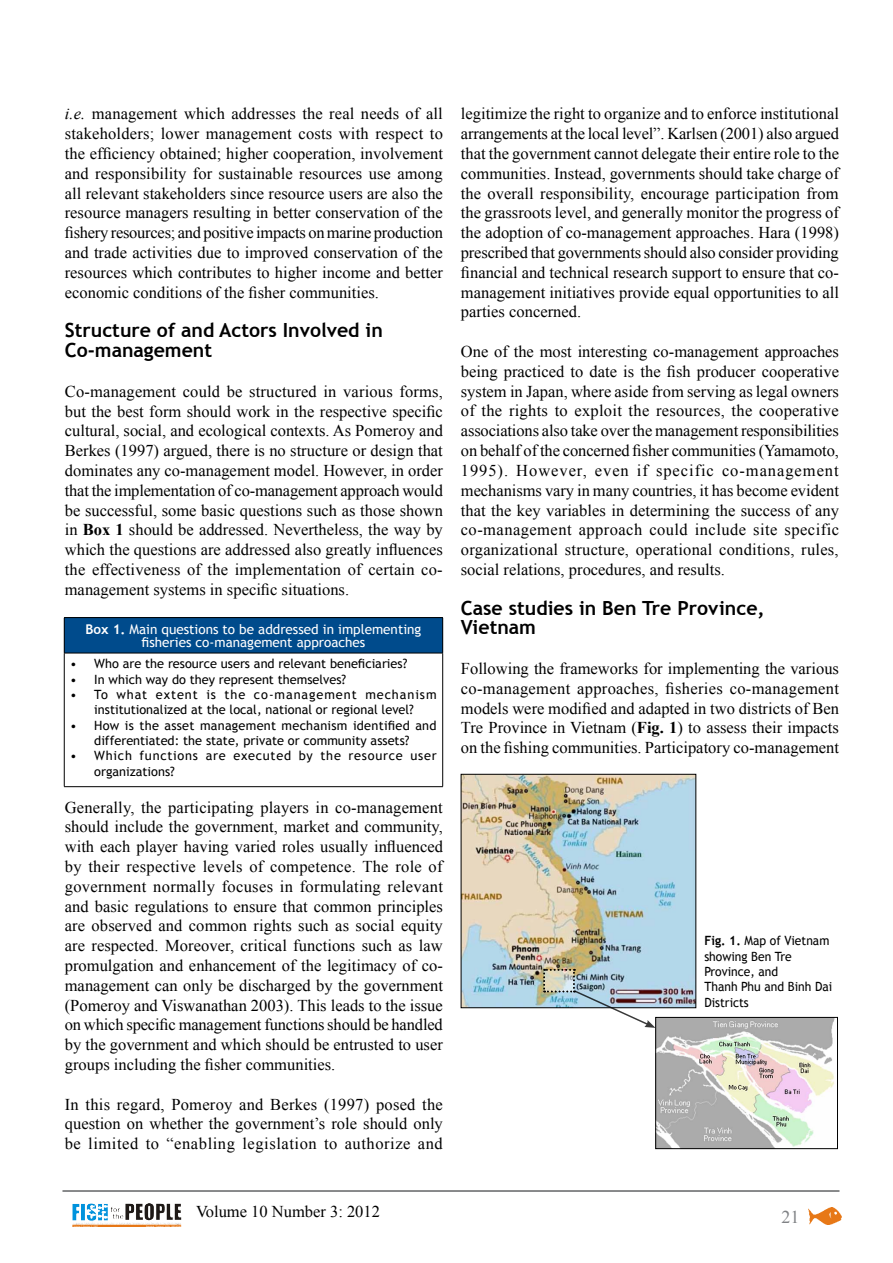
<style>
.page{position:relative;width:893px;height:1263px;background:#fff}
.page>*{position:absolute;margin:0;border:0;box-sizing:border-box;transform-origin:0 0}
.t1{font:700 19.5px/19.8px "Trebuchet MS";color:#000}
.t2{font:18px "Times New Roman";color:#808285}
.t3{font:16.5px/19.8px "Times New Roman";color:#000;text-align:justify}
.t4{font:13.5px/13.5px "Trebuchet MS";color:#fff;text-align:center}
.t5{font:12.75px/15.3px "Trebuchet MS";color:#000;text-align:center}
.t6{font:12.75px/15.3px "Trebuchet MS";color:#000;scale:.95 1}
.t7{font:12.75px/15.3px "Trebuchet MS";letter-spacing:.06em;color:#000}
.s1{font-style:italic}
.s2{font-weight:700}
</style>
<div class="page">
<img style="left:809px;top:1208px;width:32px;height:16px">
<img style="left:86px;top:1203px;width:95px;height:18px">
<hr style="left:62px;top:1190px;width:777px;height:2px;background:#636466">
<div style="left:64px;top:618px;width:379px;height:35px;background:#004b8c"></div>
<hr style="left:64px;top:617px;width:379px;height:1px;background:#000">
<hr style="left:64px;top:618px;width:1px;height:35px;background:#000">
<hr style="left:442px;top:618px;width:1px;height:35px;background:#000">
<hr style="left:64px;top:653px;width:379px;height:1px;background:#000">
<hr style="left:64px;top:653px;width:1px;height:133px;background:#000">
<hr style="left:442px;top:653px;width:1px;height:133px;background:#000">
<hr style="left:64px;top:786px;width:379px;height:1px;background:#000">
<img style="left:463px;top:776px;width:231px;height:230px">
<div style="left:461px;top:774px;width:235px;height:234px;border:1px solid #000"></div>
<img style="left:657px;top:1019px;width:178px;height:128px">
<div style="left:655px;top:1017px;width:183px;height:132px;border:1px solid #000"></div>
<img style="left:543px;top:969px;width:112px;height:59px">
<p class="t3" style="left:65px;top:104px;width:380px"><span class="s1">i.e.</span> management which addresses the real needs of all stakeholders; lower management costs with respect to the efficiency obtained; higher cooperation, involvement and responsibility for sustainable resources use among all relevant stakeholders since resource users are also the resource managers resulting in better conservation of the fishery resources; and positive impacts on marine production and trade activities due to improved conservation of the resources which contributes to higher income and better economic conditions of the fisher communities.</p>
<p class="t1" style="left:65px;top:320px;width:320px">Structure of and Actors Involved in<br>Co-management</p>
<p class="t3" style="left:65px;top:381px;width:380px">Co-management could be structured in various forms, but the best form should work in the respective specific cultural, social, and ecological contexts. As Pomeroy and Berkes (1997) argued, there is no structure or design that dominates any co-management model. However, in order that the implementation of co-management approach would be successful, some basic questions such as those shown in <span class="s2">Box 1</span> should be addressed. Nevertheless, the way by which the questions are addressed also greatly influences the effectiveness of the implementation of certain co&shy;management systems in specific situations.</p>
<p class="t4" style="left:85px;top:622px;width:337px"><span class="s2">Box 1.</span> Main questions to be addressed in implementing fisheries co-management approaches</p>
<p class="t5" style="left:70px;top:656px;width:339px">• Who are the resource users and relevant beneficiaries?</p>
<p class="t5" style="left:70px;top:672px;width:278px">• In which way do they represent themselves?</p>
<p class="t5" style="left:70px;top:687px;width:368px">• To what extent is the co-management mechanism institutionalized at the local, national or regional level?</p>
<p class="t5" style="left:70px;top:718px;width:368px">• How is the asset management mechanism identified and differentiated: the state, private or community assets?</p>
<p class="t7" style="left:94px;top:748px;width:344px;text-indent:-24px">• Which functions are executed by the resource user organizations?</p>
<p class="t3" style="left:65px;top:797px;width:380px">Generally, the participating players in co-management should include the government, market and community, with each player having varied roles usually influenced by their respective levels of competence. The role of government normally focuses in formulating relevant and basic regulations to ensure that common principles are observed and common rights such as social equity are respected. Moreover, critical functions such as law promulgation and enhancement of the legitimacy of co&shy;management can only be discharged by the government (Pomeroy and Viswanathan 2003). This leads to the issue on which specific management functions should be handled by the government and which should be entrusted to user groups including the fisher communities.</p>
<p class="t3" style="left:65px;top:1094px;width:380px">In this regard, Pomeroy and Berkes (1997) posed the question on whether the government’s role should only be limited to “enabling legislation to authorize and</p>
<p class="t3" style="left:461px;top:104px;width:380px">legitimize the right to organize and to enforce institutional arrangements at the local level”. Karlsen (2001) also argued that the government cannot delegate their entire role to the communities. Instead, governments should take charge of the overall responsibility, encourage participation from the grassroots level, and generally monitor the progress of the adoption of co-management approaches. Hara (1998) prescribed that governments should also consider providing financial and technical research support to ensure that co&shy;management initiatives provide equal opportunities to all parties concerned.</p>
<p class="t3" style="left:461px;top:341px;width:380px">One of the most interesting co-management approaches being practiced to date is the fish producer cooperative system in Japan, where aside from serving as legal owners of the rights to exploit the resources, the cooperative associations also take over the management responsibilities on behalf of the concerned fisher communities (Yamamoto, 1995). However, even if specific co-management mechanisms vary in many countries, it has become evident that the key variables in determining the success of any co-management approach could include site specific organizational structure, operational conditions, rules, social relations, procedures, and results.</p>
<p class="t1" style="left:461px;top:598px;width:305px">Case studies in Ben Tre Province,<br>Vietnam</p>
<p class="t3" style="left:461px;top:658px;width:380px">Following the frameworks for implementing the various co-management approaches, fisheries co-management models were modified and adapted in two districts of Ben Tre Province in Vietnam (<span class="s2">Fig. 1</span>) to assess their impacts on the fishing communities. Participatory co-management</p>
<p class="t6" style="left:704px;top:933px;width:136px"><span class="s2">Fig. 1.</span> Map of Vietnam showing Ben Tre<br>Province, and<br>Thanh Phu and Binh Dai<br>Districts</p>
<p class="t3" style="left:196px;top:1201px;width:185px">Volume 10 Number 3: 2012</p>
<p class="t2" style="left:782px;top:1205px;width:19px">21</p>
</div>
